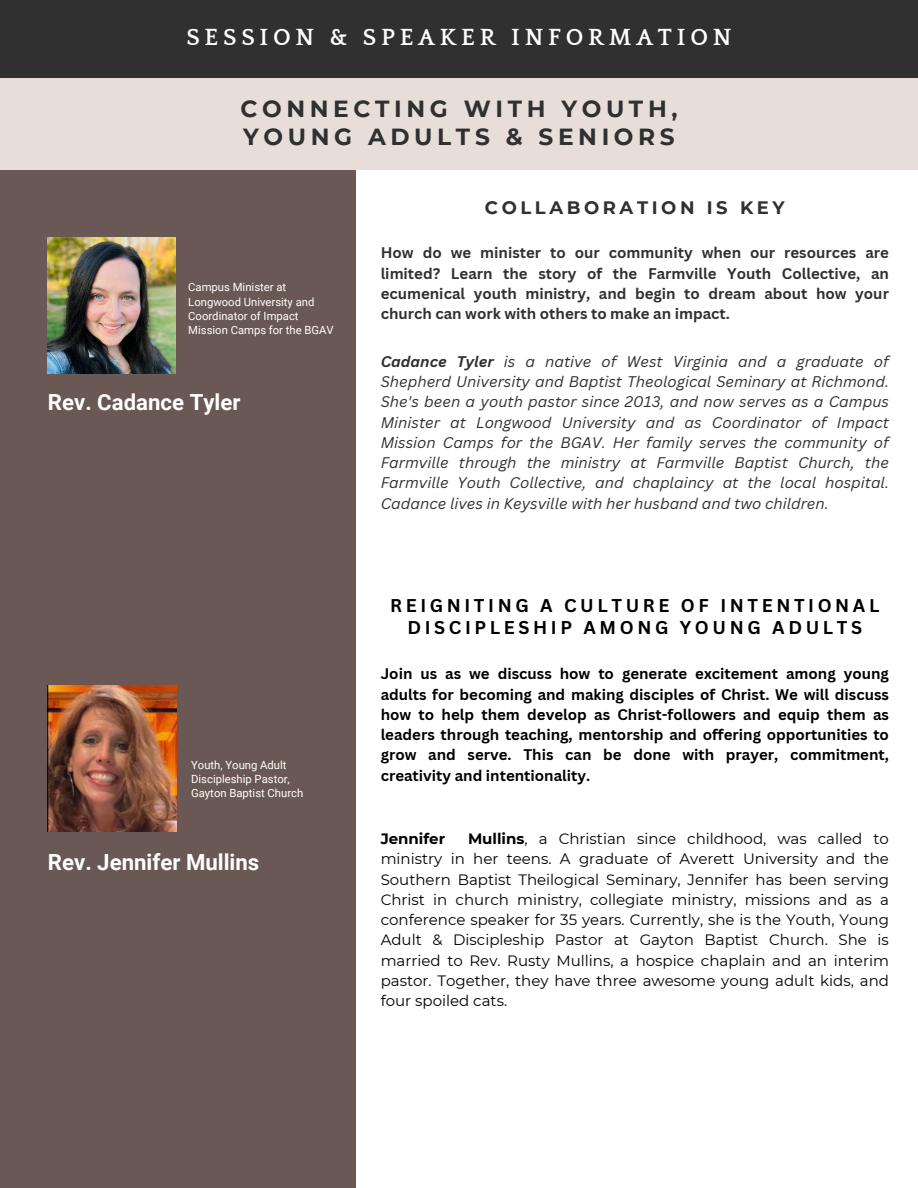
<style>
.page{position:relative;width:918px;height:1188px;background:#fff}
.page>*{position:absolute;margin:0;border:0;box-sizing:border-box;transform-origin:0 0}
.t1{font:700 24px "Quattrocento";letter-spacing:.2em;color:#fff}
.t2{font:700 23.25px/28.2px "Montserrat";letter-spacing:.2em;color:#303030}
.t3{font:700 22.2px "Roboto";color:#fff}
.t4{font:700 18px/22.5px "Canva Sans";letter-spacing:.2em;color:#000;text-align:center}
.t5{font:700 18px "Montserrat";letter-spacing:.2em;color:#303030}
.t6{font:15px/20.2px "Montserrat";color:#000;text-align:justify}
.t7{font:italic 15px/20.2px "Canva Sans";color:#303030;text-align:justify}
.t8{font:700 15px/20.2px "Canva Sans";color:#000;text-align:justify}
.t9{font:700 15px/20.2px "Canva Sans";color:#303030;text-align:justify}
.t10{font:700 15px "Montserrat";color:#000}
.t11{font:11.25px/14.1px "Roboto";color:#fff}
.s1{font-weight:700}
</style>
<div class="page">
<div style="left:0;top:169px;width:356px;height:1019px;background:#695853"></div>
<img style="left:48px;top:685px;width:128px;height:147px">
<div style="left:0;top:75px;width:918px;height:94px;background:#e7ded9"></div>
<img style="left:48px;top:237px;width:127px;height:137px">
<div style="left:0;top:0;width:918px;height:77px;background:#303030"></div>
<h4 class="t1" style="left:186px;top:25px;width:547px">SESSION &amp; SPEAKER INFORMATION</h4>
<p class="t2" style="left:240px;top:94px;width:439px">CONNECTING WITH YOUTH,<br>YOUNG ADULTS &amp; SENIORS</p>
<h3 class="t11" style="left:188px;top:280px;width:147px">Campus Minister at<br>Longwood University and<br>Coordinator of Impact<br>Mission Camps for the BGAV</h3>
<h5 class="t3" style="left:48px;top:389px;width:194px">Rev. Cadance Tyler</h5>
<p class="t11" style="left:191px;top:758px;width:100px">Youth, Young Adult<br>Discipleship Pastor,</p>
<p class="t11" style="left:191px;top:786px;width:114px">Gayton Baptist Church</p>
<h1 class="t3" style="left:48px;top:850px;width:213px">Rev. Jennifer Mullins</h1>
<h2 class="t5" style="left:485px;top:197px;width:301px">COLLABORATION IS KEY</h2>
<h5 class="t9" style="left:381px;top:243px;width:510px">How do we minister to our community when our resources are limited? Learn the story of the Farmville Youth Collective, an ecumenical youth ministry, and begin to dream about how your church can work with others to make an impact.</h5>
<p class="t7" style="left:381px;top:351px;width:510px"><span class="s1">Cadance Tyler</span> is a native of West Virginia and a graduate of Shepherd University and Baptist Theological Seminary at Richmond.<br>She's been a youth pastor since 2013, and now serves as a Campus Minister at Longwood University and as Coordinator of Impact Mission Camps for the BGAV. Her family serves the community of Farmville through the ministry at Farmville Baptist Church, the Farmville Youth Collective, and chaplaincy at the local hospital.<br>Cadance lives in Keysville with her husband and two children.</p>
<h2 class="t4" style="left:390px;top:593px;width:491px">REIGNITING A CULTURE OF INTENTIONAL<br>DISCIPLESHIP AMONG YOUNG ADULTS</h2>
<p class="t8" style="left:381px;top:663px;width:510px">Join us as we discuss how to generate excitement among young adults for becoming and making disciples of Christ. We will discuss how to help them develop as Christ-followers and equip them as leaders through teaching, mentorship and offering opportunities to grow and serve. This can be done with prayer, commitment, creativity and intentionality.</p>
<h3 class="t10" style="left:381px;top:830px;width:66px">Jennifer</h3>
<h3 class="t6" style="left:381px;top:829px;width:510px;text-indent:87px"><span class="s1">Mullins</span>, a Christian since childhood, was called to ministry in her teens. A graduate of Averett University and the Southern Baptist Theilogical Seminary, Jennifer has been serving Christ in church ministry, collegiate ministry, missions and as a conference speaker for 35 years. Currently, she is the Youth, Young Adult &amp; Discipleship Pastor at Gayton Baptist Church. She is married to Rev. Rusty Mullins, a hospice chaplain and an interim pastor. Together, they have three awesome young adult kids, and four spoiled cats.</h3>
</div>
